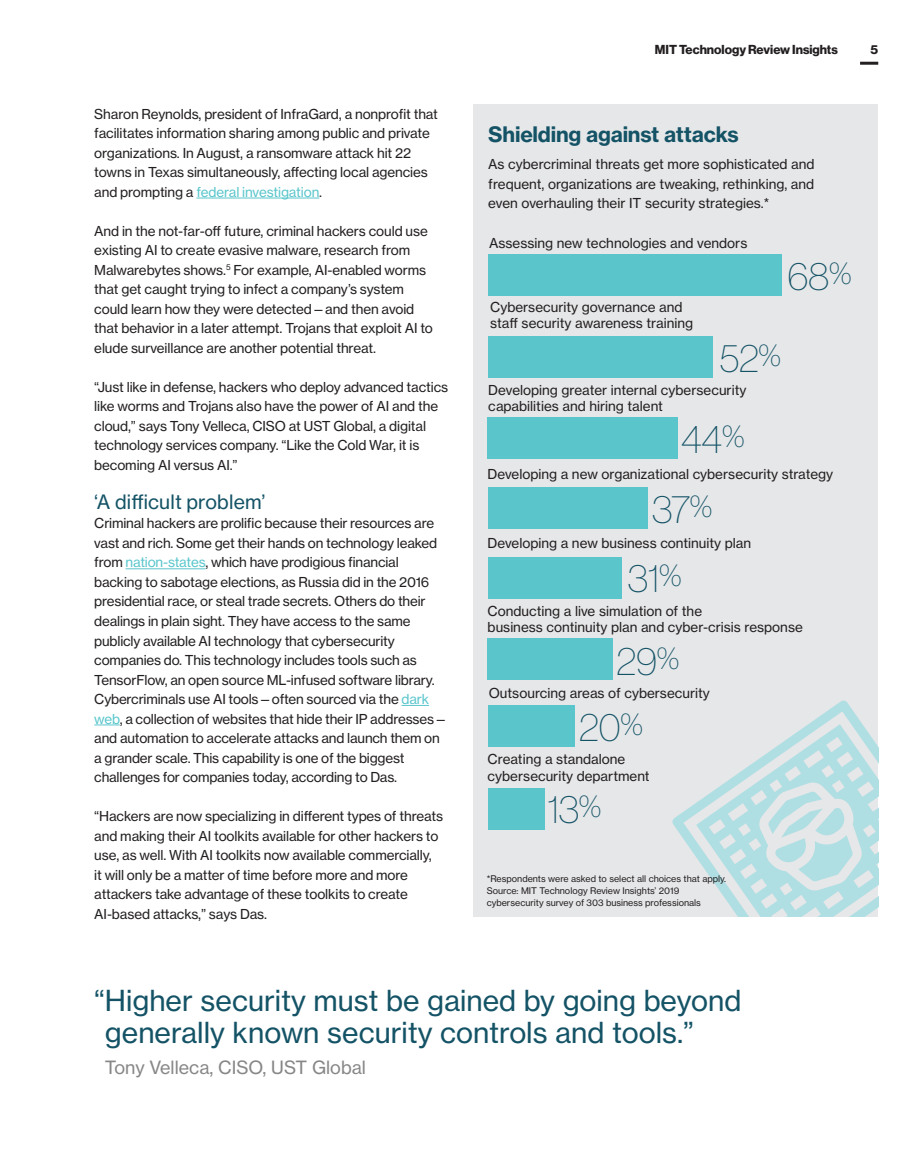
<style>
.page{position:relative;width:920px;height:1176px;background:#fff}
.page>*{position:absolute;margin:0;border:0;box-sizing:border-box;transform-origin:0 0}
.Callout{font:39px "N Haas Grotesk DS Std 25 Th";letter-spacing:-.01em;color:#145366}
.Callout-2{font:28.5px/31.5px "N Haas Grotesk TX Std 55 Rg";color:#145366}
.small_sidebar_hed{font:21px "N Haas Grotesk TX Std 75 Bd";letter-spacing:-.01em;color:#145366}
.Feature_Subhead{font:19.5px "N Haas Grotesk TX Std 55 Rg";letter-spacing:.01em;color:#145366}
.Callout-3{font:18px "N Haas Grotesk TX Std 55 Rg";color:#888787}
.Feature_Text_w_o_ind{font:13.5px/19.5px "N Haas Grotesk TX Std 55 Rg";letter-spacing:-.015em;color:#231f20}
.small_sidebar_text{font:13.5px/16.5px "N Haas Grotesk TX Std 55 Rg";color:#231f20}
.small_sidebar_hed-2{font:13.5px/19.5px "N Haas Grotesk TX Std 55 Rg";color:#231f20;text-align:justify}
.t1{font:12.75px "N Haas Grotesk DS Std 75 Bd";color:#231f20}
.Source_Line{font:9px/12px "N Haas Grotesk TX Std 55 Rg";color:#231f20}
.s1{color:#5ac6cc}
</style>
<div class="page">
<div style="left:473px;top:104px;width:405px;height:812px;background:#e6e7e9"></div>
<svg style="left:672px;top:700px;width:206px;height:216px"></svg>
<div style="left:488px;top:254px;width:294px;height:41px;background:#5ac6cc"></div>
<div style="left:488px;top:336px;width:225px;height:42px;background:#5ac6cc"></div>
<div style="left:487px;top:417px;width:191px;height:42px;background:#5ac6cc"></div>
<div style="left:488px;top:487px;width:160px;height:41px;background:#5ac6cc"></div>
<div style="left:488px;top:557px;width:134px;height:41px;background:#5ac6cc"></div>
<div style="left:488px;top:638px;width:125px;height:42px;background:#5ac6cc"></div>
<div style="left:488px;top:705px;width:86px;height:41px;background:#5ac6cc"></div>
<div style="left:488px;top:787px;width:56px;height:41px;background:#5ac6cc"></div>
<hr style="left:196px;top:198px;width:123px;height:1px;background:#5ac6cc">
<hr style="left:126px;top:568px;width:80px;height:1px;background:#5ac6cc">
<svg style="left:401px;top:705px;width:28px;height:1px"></svg>
<svg style="left:94px;top:724px;width:26px;height:1px"></svg>
<hr style="left:860px;top:62px;width:18px;height:3px;background:#231f20">
<p class="Feature_Text_w_o_ind" style="left:94px;top:104px;width:345px">Sharon Reynolds, president of InfraGard, a nonprofit that facilitates information sharing among public and private organizations. In August, a ransomware attack hit 22 towns in Texas simultaneously, affecting local agencies and prompting a <span class="s1">federal investigation</span>.</p>
<p class="Feature_Text_w_o_ind" style="left:94px;top:221px;width:340px">And in the not-far-off future, criminal hackers could use existing AI to create evasive malware, research from Malwarebytes shows.<sup>5</sup> For example, AI-enabled worms that get caught trying to infect a company’s system could learn how they were detected—and then avoid that behavior in a later attempt. Trojans that exploit AI to elude surveillance are another potential threat.</p>
<p class="Feature_Text_w_o_ind" style="left:94px;top:377px;width:355px">“Just like in defense, hackers who deploy advanced tactics like worms and Trojans also have the power of AI and the cloud,” says Tony Velleca, CISO at UST Global, a digital technology services company. “Like the Cold War, it is becoming AI versus AI.”</p>
<p class="Feature_Subhead" style="left:94px;top:489px;width:173px">‘A difficult problem’</p>
<p class="Feature_Text_w_o_ind" style="left:94px;top:513px;width:355px">Criminal hackers are prolific because their resources are vast and rich. Some get their hands on technology leaked from <span class="s1">nation-states</span>, which have prodigious financial backing to sabotage elections, as Russia did in the 2016 presidential race, or steal trade secrets. Others do their dealings in plain sight. They have access to the same publicly available AI technology that cybersecurity companies do. This technology includes tools such as TensorFlow, an open source ML-infused software library.<br>Cybercriminals use AI tools—often sourced via the <span class="s1">dark web</span>, a collection of websites that hide their IP addresses— and automation to accelerate attacks and launch them on a grander scale. This capability is one of the biggest challenges for companies today, according to Das.</p>
<p class="Feature_Text_w_o_ind" style="left:94px;top:806px;width:350px">“Hackers are now specializing in different types of threats and making their AI toolkits available for other hackers to use, as well. With AI toolkits now available commercially,<br>it will only be a matter of time before more and more attackers take advantage of these toolkits to create AI-based attacks,” says Das.</p>
<p class="t1" style="left:655px;top:42px;width:184px">MIT Technology Review Insights</p>
<p class="t1" style="left:870px;top:42px;width:9px">5</p>
<p class="small_sidebar_hed" style="left:488px;top:121px;width:252px">Shielding against attacks</p>
<p class="small_sidebar_hed-2" style="left:488px;top:154px;width:328px">As cybercriminal threats get more sophisticated and frequent, organizations are tweaking, rethinking, and even overhauling their IT security strategies.*</p>
<p class="small_sidebar_text" style="left:489px;top:235px;width:260px">Assessing new technologies and vendors</p>
<p class="small_sidebar_text" style="left:490px;top:298px;width:204px">Cybersecurity governance and staff security awareness training</p>
<p class="Callout" style="left:720px;top:337px;width:63px">52<sup>%</sup></p>
<p class="small_sidebar_text" style="left:488px;top:381px;width:260px">Developing greater internal cybersecurity capabilities and hiring talent</p>
<p class="Callout" style="left:681px;top:417px;width:65px">44<sup>%</sup></p>
<p class="Callout" style="left:788px;top:254px;width:65px">68<sup>%</sup></p>
<p class="small_sidebar_text" style="left:487px;top:465px;width:347px">Developing a new organizational cybersecurity strategy</p>
<p class="Callout" style="left:652px;top:487px;width:62px">37<sup>%</sup></p>
<p class="small_sidebar_text" style="left:487px;top:534px;width:265px">Developing a new business continuity plan</p>
<p class="Callout" style="left:628px;top:556px;width:55px">31<sup>%</sup></p>
<p class="small_sidebar_text" style="left:488px;top:602px;width:317px">Conducting a live simulation of the<br>business continuity plan and cyber-crisis response</p>
<p class="Callout" style="left:616px;top:639px;width:64px">29<sup>%</sup></p>
<p class="Callout" style="left:579px;top:705px;width:65px">20<sup>%</sup></p>
<p class="small_sidebar_text" style="left:489px;top:684px;width:223px">Outsourcing areas of cybersecurity</p>
<p class="small_sidebar_text" style="left:488px;top:750px;width:163px">Creating a standalone cybersecurity department</p>
<p class="Callout" style="left:547px;top:787px;width:55px">13<sup>%</sup></p>
<p class="Source_Line" style="left:487px;top:872px;width:241px">*Respondents were asked to select all choices that apply.</p>
<p class="Source_Line" style="left:487px;top:884px;width:216px">Source: MIT Technology Review Insights’ 2019 cybersecurity survey of 303 business professionals</p>
<p class="Callout-2" style="left:105px;top:984px;width:638px;text-indent:-11px">“Higher security must be gained by going beyond generally known security controls and tools.”</p>
<p class="Callout-3" style="left:105px;top:1056px;width:263px">Tony Velleca, CISO, UST Global</p>
</div>
